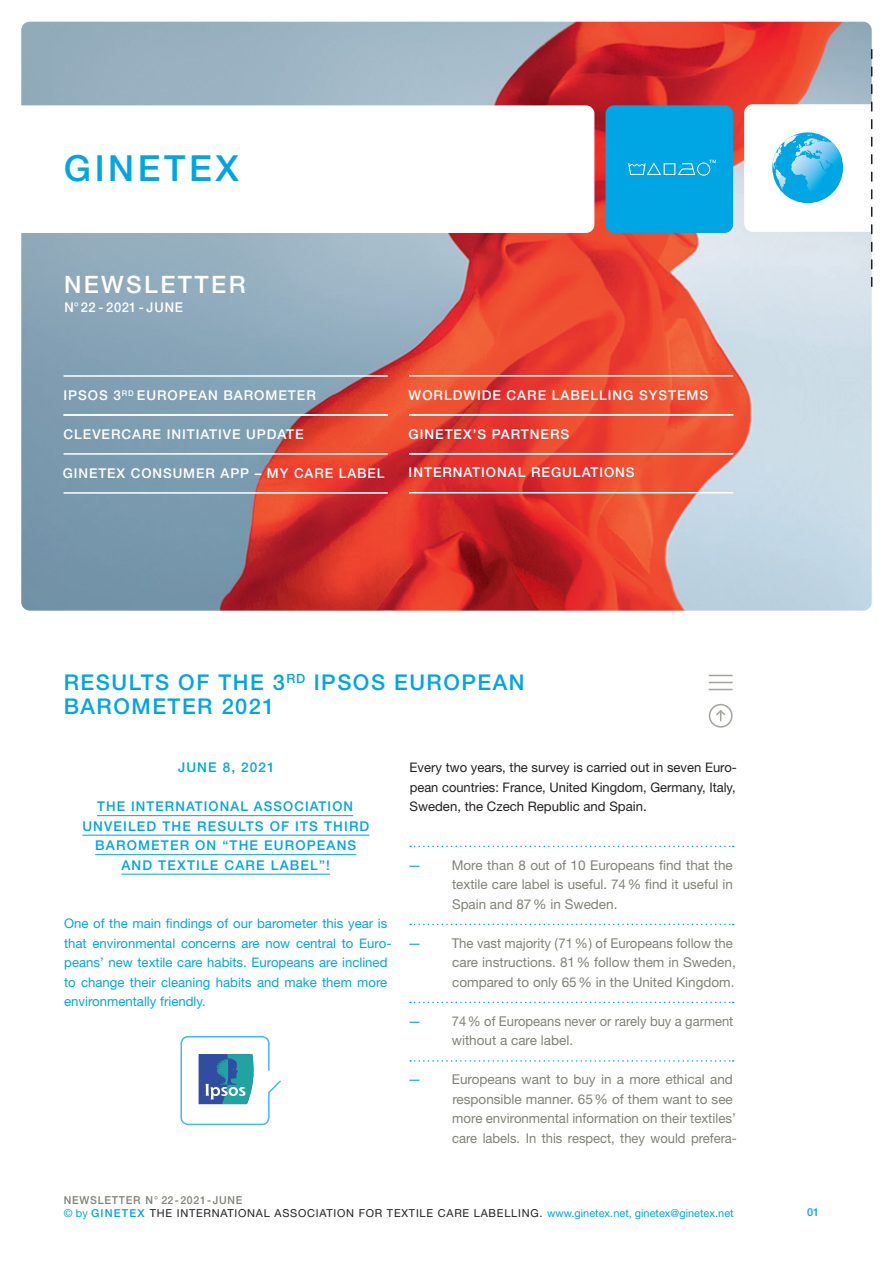
<style>
.page{position:relative;width:893px;height:1263px;background:#fff}
.page>*{position:absolute;margin:0;border:0;box-sizing:border-box;transform-origin:0 0}
.t1{font:500 36px "Helvetica Neue LT Std";letter-spacing:.1em;color:#00a5e3}
.t2{font:500 24px "Helvetica Neue LT Std";letter-spacing:.1em;color:#fff}
.t3{font:500 21.75px/23.7px "Helvetica Neue LT Std";letter-spacing:.07em;color:#00a5e3}
.t4{font:13.5px/19.5px "Helvetica Neue LT Std";color:#818178}
.t5{font:500 13.5px "Helvetica Neue LT Std";letter-spacing:.07em;color:#fff}
.t6{font:500 13.5px/19.5px "Helvetica Neue LT Std";letter-spacing:.085em;color:#00a5e3;text-align:center}
.t7{font:13.5px/19.5px "Helvetica Neue LT Std";color:#818178;scale:.96 1}
.t8{font:500 13.5px "Helvetica Neue LT Std";letter-spacing:.07em;color:#fff;scale:.96 1}
.t9{font:13.2px/19.5px "Helvetica Neue LT Std";color:#00a5e3}
.t10{font:13.2px/19.5px "Helvetica Neue LT Std";color:#231f20;text-align:justify}
.t11{font:10.95px/13.2px "Helvetica Neue LT Std";letter-spacing:.07em;color:#231f20}
.t12{font:500 10.95px "Helvetica Neue LT Std";color:#00a5e3}
.s1{color:#00a5e3}
.s2{font-weight:500;color:#818178}
.s3{font-weight:500;color:#00a5e3}
</style>
<div class="page">
<img style="left:21px;top:22px;width:851px;height:589px">
<div style="left:744px;top:104px;width:149px;height:128px;background:#fff;border-radius:9px"></div>
<div style="left:0;top:105px;width:594px;height:128px;background:#fff;border-radius:9px"></div>
<svg style="left:772px;top:132px;width:71px;height:71px;background:#36b6e8"></svg>
<svg style="left:783px;top:135px;width:29px;height:12px"></svg>
<svg style="left:871px;top:50px;width:1px;height:236px"></svg>
<hr style="left:97px;top:815px;width:256px;height:1px;background:#00a5e3">
<hr style="left:82px;top:835px;width:287px;height:1px;background:#00a5e3">
<hr style="left:95px;top:854px;width:261px;height:1px;background:#00a5e3">
<hr style="left:121px;top:874px;width:209px;height:1px;background:#00a5e3">
<div style="left:709px;top:704px;width:24px;height:24px;border:2px solid #a4a49e;border-radius:50%"></div>
<svg style="left:716px;top:710px;width:10px;height:11px"></svg>
<svg style="left:709px;top:675px;width:24px;height:1px"></svg>
<svg style="left:709px;top:682px;width:24px;height:1px"></svg>
<svg style="left:709px;top:689px;width:24px;height:1px"></svg>
<svg style="left:410px;top:846px;width:324px;height:1px"></svg>
<svg style="left:410px;top:924px;width:324px;height:1px"></svg>
<svg style="left:410px;top:1002px;width:324px;height:1px"></svg>
<svg style="left:410px;top:1060px;width:324px;height:2px"></svg>
<div style="left:605px;top:105px;width:128px;height:128px;background:#00a5e3;border-radius:9px"></div>
<svg style="left:628px;top:160px;width:88px;height:16px"></svg>
<svg style="left:199px;top:1054px;width:55px;height:50px;background:#4085ab"></svg>
<div style="left:180px;top:1036px;width:90px;height:89px;border:2px solid #41b9ea;border-radius:7px"></div>
<hr style="left:409px;top:375px;width:324px;height:1px;background:#fff">
<hr style="left:409px;top:414px;width:324px;height:1px;background:#fff">
<hr style="left:409px;top:453px;width:324px;height:1px;background:#fff">
<hr style="left:409px;top:492px;width:324px;height:1px;background:#fff">
<hr style="left:64px;top:375px;width:324px;height:2px;background:#fff">
<hr style="left:64px;top:414px;width:324px;height:2px;background:#fff">
<hr style="left:64px;top:453px;width:324px;height:2px;background:#fff">
<hr style="left:64px;top:492px;width:324px;height:2px;background:#fff">
<h1 class="t1" style="left:64px;top:147px;width:176px">GINETEX</h1>
<h2 class="t2" style="left:64px;top:270px;width:183px">NEWSLETTER</h2>
<p class="t8" style="left:65px;top:299px;width:125px">N°22 - 2021 - JUNE</p>
<p class="t5" style="left:64px;top:387px;width:254px">IPSOS 3<sup>RD</sup> EUROPEAN BAROMETER</p>
<p class="t5" style="left:64px;top:426px;width:242px">CLEVERCARE INITIATIVE UPDATE</p>
<p class="t5" style="left:63px;top:465px;width:323px">GINETEX CONSUMER APP – MY CARE LABEL</p>
<p class="t5" style="left:409px;top:387px;width:301px">WORLDWIDE CARE LABELLING SYSTEMS</p>
<p class="t5" style="left:409px;top:426px;width:162px">GINETEX’S PARTNERS</p>
<p class="t5" style="left:409px;top:464px;width:228px">INTERNATIONAL REGULATIONS</p>
<h3 class="t3" style="left:64px;top:670px;width:462px">RESULTS OF THE 3<sup>RD</sup> IPSOS EUROPEAN<br>BAROMETER 2021</h3>
<p class="t6" style="left:178px;top:757px;width:98px">JUNE 8, 2021</p>
<p class="t6" style="left:82px;top:796px;width:289px">THE INTERNATIONAL ASSOCIATION<br>UNVEILED THE RESULTS OF ITS THIRD<br>BAROMETER ON “THE EUROPEANS<br>AND TEXTILE CARE LABEL”!</p>
<p class="t9" style="left:64px;top:914px;width:329px">One of the main findings of our barometer this year is that environmental concerns are now central to Euro&shy;peans’ new textile care habits. Europeans are inclined to change their cleaning habits and make them more environmentally friendly.</p>
<p class="t10" style="left:410px;top:758px;width:329px">Every two years, the survey is carried out in seven Euro&shy;pean countries: France, United Kingdom, Germany, Italy, Sweden, the Czech Republic and Spain.</p>
<p class="t4" style="left:452px;top:855px;width:282px;text-align:justify;text-indent:-44px"><span class="s1">—</span> More than 8 out of 10 Europeans find that the textile care label is useful. 74% find it useful in Spain and 87% in Sweden.</p>
<p class="t4" style="left:452px;top:933px;width:285px;text-indent:-44px"><span class="s1">—</span> The vast majority (71% ) of Europeans follow the care instructions. 81% follow them in Sweden, compared to only 65% in the United Kingdom.</p>
<p class="t7" style="left:452px;top:1011px;width:295px;text-indent:-44px"><span class="s1">—</span> 74% of Europeans never or rarely buy a garment without a care label.</p>
<p class="t4" style="left:452px;top:1069px;width:286px;text-indent:-44px"><span class="s1">—</span> Europeans want to buy in a more ethical and responsible manner. 65% of them want to see more environmental information on their textiles’ care labels. In this respect, they would prefera-</p>
<p class="t11" style="left:64px;top:1193px;width:671px"><span class="s2">NEWSLETTER N° 22-2021-JUNE<br></span><span class="s1">© by</span> <span class="s3">GINETEX</span> THE INTERNATIONAL ASSOCIATION FOR TEXTILE CARE LABELLING. <span class="s1">www.ginetex.net, ginetex@ginetex.net</span></p>
<p class="t12" style="left:807px;top:1205px;width:14px">01</p>
</div>
